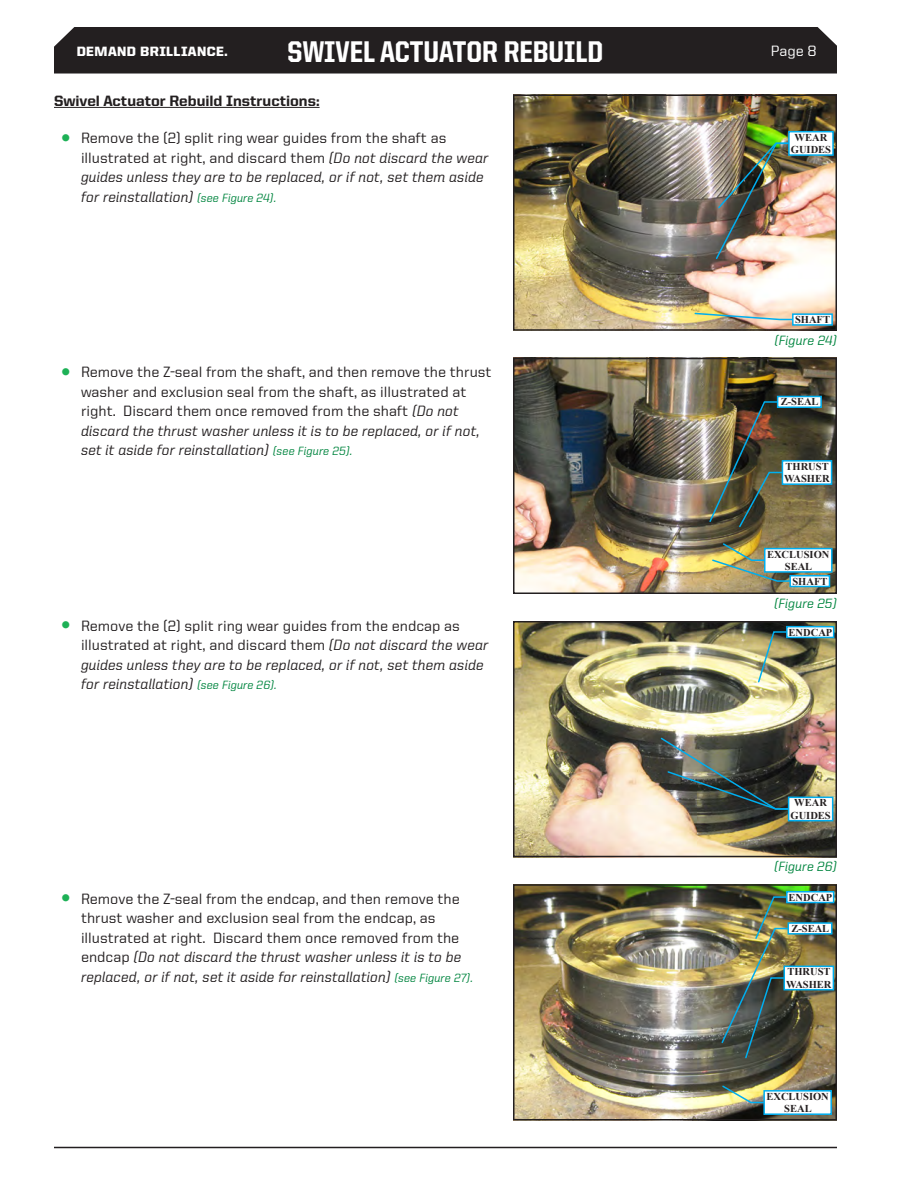
<style>
.page{position:relative;width:918px;height:1188px;background:#fff}
.page>*{position:absolute;margin:0;border:0;box-sizing:border-box;transform-origin:0 0}
.slate_follower_2{font:800 30px "United Sans Semi Cond";color:#fff}
.t1{font:500 15px/19.5px "United Sans Reg";color:#231f20}
.t2{font:500 15px/19.5px "United Italic Reg";color:#231f20}
.slate_body_text{font:800 15px "United Sans Reg";color:#231f20}
.t3{font:500 15px "United Sans Reg";color:#fff}
.slate_figure{font:500 13.5px "United Italic Reg";color:#00853f}
.t4{font:900 13.5px "United Sans Reg";letter-spacing:.03em;color:#fff}
.caption_text{font:700 10.5px/12.6px "Times New Roman";color:#231f20;text-align:center}
.s1{font-family:"Arial";font-weight:400;font-size:28.5px;color:#1db156}
.s2{font-family:"United Sans Reg"}
.s3{font-size:12px;color:#00853f}
.s4{font-family:"United Italic Reg"}
.s5{font-family:"United Italic Reg";font-size:12px;color:#00853f}
</style>
<div class="page">
<hr style="left:54px;top:107px;width:266px;height:1px;background:#231f20">
<div style="left:54px;top:27px;width:783px;height:47px;background:#231f20"></div>
<img style="left:516px;top:97px;width:318px;height:231px">
<div style="left:513px;top:94px;width:324px;height:237px;border:2px solid #231f20"></div>
<img style="left:516px;top:624px;width:318px;height:230px">
<div style="left:513px;top:621px;width:324px;height:236px;border:2px solid #231f20"></div>
<img style="left:516px;top:887px;width:318px;height:230px">
<div style="left:513px;top:884px;width:324px;height:236px;border:2px solid #231f20"></div>
<img style="left:516px;top:361px;width:318px;height:230px">
<div style="left:513px;top:358px;width:324px;height:236px;border:2px solid #231f20"></div>
<svg style="left:694px;top:312px;width:140px;height:14px"></svg>
<img style="left:715px;top:130px;width:120px;height:130px">
<img style="left:708px;top:395px;width:125px;height:134px">
<img style="left:711px;top:542px;width:122px;height:46px">
<img style="left:757px;top:625px;width:78px;height:59px">
<img style="left:659px;top:736px;width:175px;height:86px">
<img style="left:720px;top:890px;width:115px;height:169px">
<svg style="left:721px;top:1084px;width:112px;height:32px"></svg>
<hr style="left:54px;top:1147px;width:783px;height:1px;background:#231f20">
<p class="t4" style="left:77px;top:44px;width:152px">DEMAND BRILLIANCE.</p>
<p class="slate_follower_2" style="left:288px;top:36px;width:317px">SWIVEL ACTUATOR REBUILD</p>
<p class="t3" style="left:771px;top:43px;width:47px">Page 8</p>
<p class="slate_body_text" style="left:54px;top:92px;width:267px">Swivel Actuator Rebuild Instructions:</p>
<p class="t2" style="left:81px;top:128px;width:409px;text-indent:-20px"><span class="s1">•</span> <span class="s2">Remove the (2) split ring wear guides from the shaft as illustrated at right, and discard them</span> (Do not discard the wear guides unless they are to be replaced, or if not, set them aside for reinstallation) <span class="s3">(see Figure 24).</span></p>
<p class="t1" style="left:81px;top:362px;width:412px;text-indent:-20px"><span class="s1">•</span> Remove the Z-seal from the shaft, and then remove the thrust washer and exclusion seal from the shaft, as illustrated at right. Discard them once removed from the shaft <span class="s4">(Do not discard the thrust washer unless it is to be replaced, or if not, set it aside for reinstallation)</span> <span class="s5">(see Figure 25).</span></p>
<p class="t2" style="left:81px;top:616px;width:409px;text-indent:-20px"><span class="s1">•</span> <span class="s2">Remove the (2) split ring wear guides from the endcap as illustrated at right, and discard them</span> (Do not discard the wear guides unless they are to be replaced, or if not, set them aside for reinstallation) <span class="s3">(see Figure 26).</span></p>
<p class="t1" style="left:81px;top:889px;width:394px;text-indent:-20px"><span class="s1">•</span> Remove the Z-seal from the endcap, and then remove the thrust washer and exclusion seal from the endcap, as illustrated at right. Discard them once removed from the endcap <span class="s4">(Do not discard the thrust washer unless it is to be replaced, or if not, set it aside for reinstallation)</span> <span class="s5">(see Figure 27).</span></p>
<p class="caption_text" style="left:791px;top:131px;width:42px">WEAR<br>GUIDES</p>
<p class="caption_text" style="left:795px;top:313px;width:37px">SHAFT</p>
<p class="slate_figure" style="left:775px;top:333px;width:64px">(Figure 24)</p>
<p class="caption_text" style="left:781px;top:395px;width:39px">Z-SEAL</p>
<p class="caption_text" style="left:786px;top:460px;width:45px">THRUST</p>
<p class="caption_text" style="left:784px;top:472px;width:47px">WASHER</p>
<p class="caption_text" style="left:767px;top:547px;width:64px">EXCLUSION</p>
<p class="caption_text" style="left:785px;top:560px;width:29px">SEAL</p>
<p class="caption_text" style="left:792px;top:575px;width:37px">SHAFT</p>
<p class="slate_figure" style="left:774px;top:596px;width:64px">(Figure 25)</p>
<p class="caption_text" style="left:789px;top:626px;width:45px">ENDCAP</p>
<p class="caption_text" style="left:791px;top:796px;width:42px">WEAR<br>GUIDES</p>
<p class="slate_figure" style="left:774px;top:859px;width:64px">(Figure 26)</p>
<p class="caption_text" style="left:789px;top:891px;width:45px">ENDCAP</p>
<p class="caption_text" style="left:791px;top:922px;width:39px">Z-SEAL</p>
<p class="caption_text" style="left:787px;top:965px;width:45px">THRUST</p>
<p class="caption_text" style="left:786px;top:978px;width:47px">WASHER</p>
<p class="caption_text" style="left:766px;top:1090px;width:64px">EXCLUSION</p>
<p class="caption_text" style="left:784px;top:1102px;width:29px">SEAL</p>
</div>
